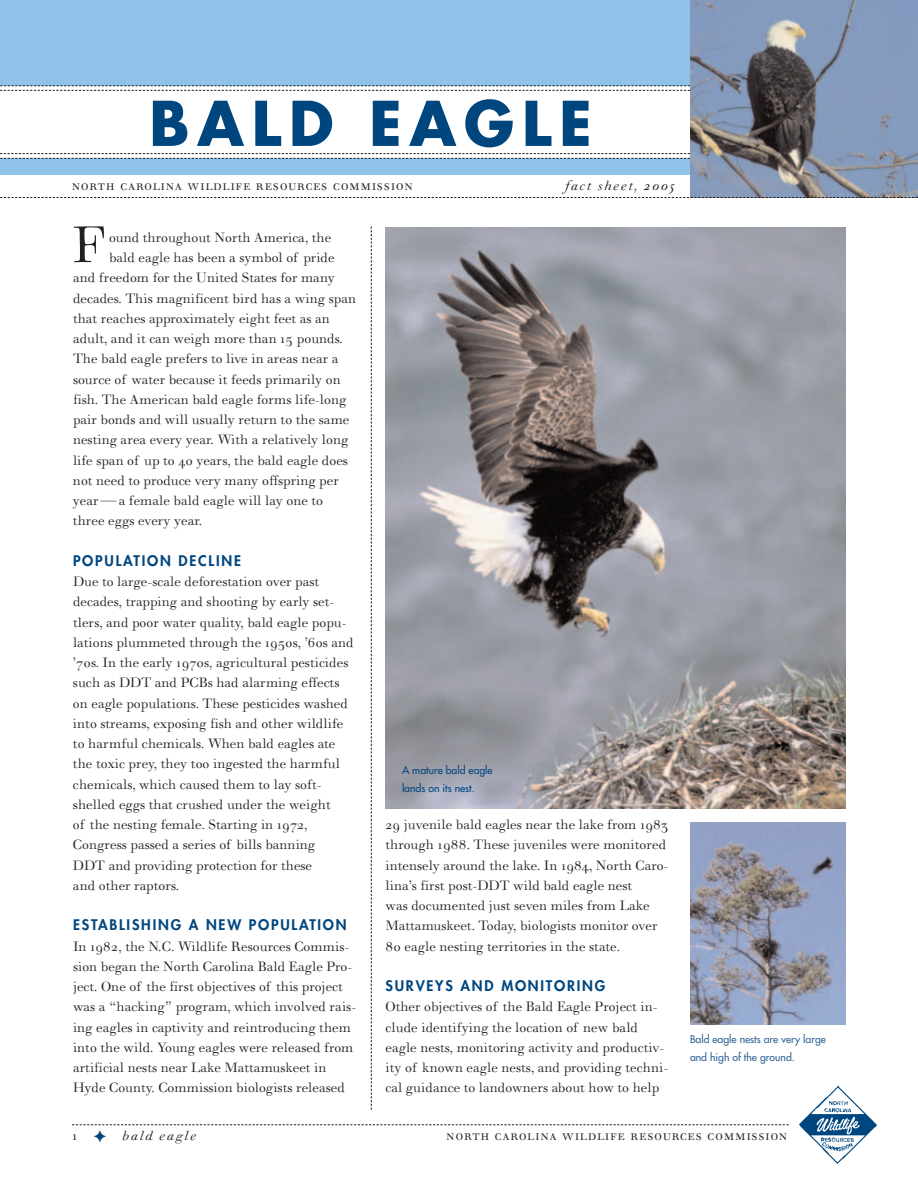
<style>
.page{position:relative;width:918px;height:1188px;background:#fff}
.page>*{position:absolute;margin:0;border:0;box-sizing:border-box;transform-origin:0 0}
.t1{font:700 60px "Futura";letter-spacing:.125em;color:#00467e}
.t2{font:59.7px "Walbaum";color:#231f20}
.t3{font:15.75px/20.2px "Walbaum";color:#231f20}
.t4{font:15.75px "Walbaum Exp";letter-spacing:.07em;color:#231f20}
.t5{font:italic 15.75px "Walbaum";letter-spacing:.1em;color:#231f20}
.t6{font:800 14.25px "Futura";letter-spacing:.125em;color:#00467e}
.t7{font:10.5px/18px "Futura";color:#2f6397}
.t8{font:10.5px/18px "Futura";color:#00467e}
.s1{font-family:"Walbaum Exp"}
.s2{font-family:"Walbaum Exp";font-style:normal}
.s3{font-family:"Monotype Sorts";font-style:normal;color:#00467e}
</style>
<div class="page">
<svg style="left:72px;top:1124px;width:717px;height:1px"></svg>
<svg style="left:371px;top:226px;width:1px;height:884px"></svg>
<div style="left:0;top:0;width:707px;height:86px;background:#8fc3e9"></div>
<div style="left:0;top:158px;width:690px;height:17px;background:#8fc3e9"></div>
<img style="left:690px;top:0;width:228px;height:197px">
<svg style="left:0;top:197px;width:918px;height:1px"></svg>
<svg style="left:0;top:153px;width:690px;height:6px"></svg>
<svg style="left:0;top:85px;width:690px;height:6px"></svg>
<img style="left:799px;top:1085px;width:78px;height:79px">
<img style="left:386px;top:227px;width:460px;height:582px">
<img style="left:690px;top:822px;width:156px;height:203px">
<h1 class="t1" style="left:149px;top:96px;width:444px">BALD EAGLE</h1>
<p class="t4" style="left:72px;top:179px;width:342px">north carolina wildlife resources commission</p>
<p class="t5" style="left:565px;top:180px;width:111px">fact sheet, <span class="s1">2005</span></p>
<h2 class="t2" style="left:73px;top:207px;width:34px">F</h2>
<p class="t3" style="left:109px;top:226px;width:224px">ound throughout North America, the</p>
<p class="t3" style="left:109px;top:246px;width:227px">bald eagle has been a symbol of pride</p>
<p class="t3" style="left:73px;top:267px;width:263px">and freedom for the United States for many</p>
<p class="t3" style="left:73px;top:287px;width:285px">decades. This magnificent bird has a wing span</p>
<p class="t3" style="left:73px;top:307px;width:259px">that reaches approximately eight feet as an</p>
<p class="t3" style="left:73px;top:327px;width:271px">adult, and it can weigh more than <span class="s1">15</span> pounds.</p>
<p class="t3" style="left:73px;top:348px;width:267px">The bald eagle prefers to live in areas near a</p>
<p class="t3" style="left:73px;top:368px;width:269px">source of water because it feeds primarily on</p>
<p class="t3" style="left:73px;top:388px;width:275px">fish. The American bald eagle forms life-long</p>
<p class="t3" style="left:73px;top:408px;width:278px">pair bonds and will usually return to the same</p>
<p class="t3" style="left:73px;top:429px;width:277px">nesting area every year. With a relatively long</p>
<p class="t3" style="left:73px;top:449px;width:277px">life span of up to <span class="s1">40</span> years, the bald eagle does</p>
<p class="t3" style="left:73px;top:469px;width:267px">not need to produce very many o<span class="s1">ff</span>spring per</p>
<p class="t3" style="left:73px;top:489px;width:252px">year — a female bald eagle will lay one to</p>
<p class="t3" style="left:73px;top:510px;width:131px">three eggs every year.</p>
<p class="t6" style="left:73px;top:554px;width:169px">POPULATION DECLINE</p>
<p class="t3" style="left:73px;top:570px;width:282px">Due to large-scale deforestation over past decades, trapping and shooting by early set&shy;tlers, and poor water quality, bald eagle popu&shy;lations plummeted through the <span class="s1">1950</span>s, ’<span class="s1">60</span>s and ’<span class="s1">70</span>s. In the early <span class="s1">1970</span>s, agricultural pesticides such as DDT and PCBs had alarming e<span class="s1">ff</span>ects on eagle populations. These pesticides washed into streams, exposing fish and other wildlife to harmful chemicals. When bald eagles ate the toxic prey, they too ingested the harmful chemicals, which caused them to lay soft&shy;shelled eggs that crushed under the weight<br>of the nesting female. Starting in <span class="s1">1972</span>, Congress passed a series of bills banning<br>DDT and providing protection for these<br>and other raptors.</p>
<p class="t6" style="left:73px;top:918px;width:275px">ESTABLISHING A NEW POPULATION</p>
<p class="t3" style="left:73px;top:935px;width:285px">In <span class="s1">1982</span>, the N.C. Wildlife Resources Commis&shy;sion began the North Carolina Bald Eagle Pro&shy;ject. One of the first objectives of this project was a “hacking” program, which involved rais&shy;ing eagles in captivity and reintroducing them into the wild. Young eagles were released from artificial nests near Lake Mattamuskeet in Hyde County. Commission biologists released</p>
<p class="t8" style="left:402px;top:762px;width:92px">A mature bald eagle lands on its nest.</p>
<p class="t3" style="left:385px;top:814px;width:285px"><span class="s1">29</span> juvenile bald eagles near the lake from <span class="s1">1983 </span>through <span class="s1">1988</span>. These juveniles were monitored intensely around the lake. In <span class="s1">1984</span>, North Caro&shy;lina’s first post-DDT wild bald eagle nest<br>was documented just seven miles from Lake Mattamuskeet. Today, biologists monitor over <span class="s1">80</span> eagle nesting territories in the state.</p>
<p class="t6" style="left:386px;top:979px;width:221px">SURVEYS AND MONITORING</p>
<p class="t3" style="left:386px;top:996px;width:284px">Other objectives of the Bald Eagle Project in&shy;clude identifying the location of new bald eagle nests, monitoring activity and productiv&shy;ity of known eagle nests, and providing techni&shy;cal guidance to landowners about how to help</p>
<p class="t7" style="left:690px;top:1030px;width:138px">Bald eagle nests are very large and high of the ground.</p>
<p class="t5" style="left:72px;top:1131px;width:126px"><span class="s2">1</span> <span class="s3">✦</span> bald eagle</p>
<p class="t4" style="left:447px;top:1129px;width:342px">north carolina wildlife resources commission</p>
</div>
